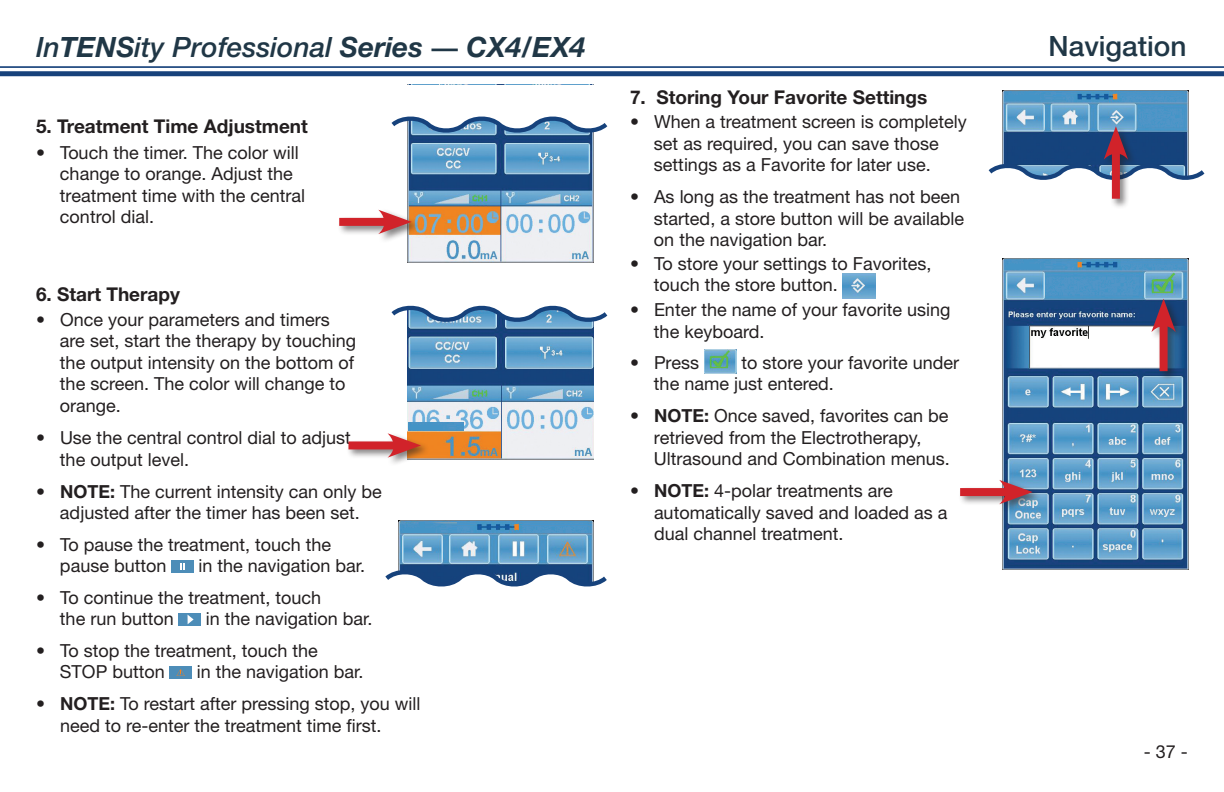
<style>
.page{position:relative;width:1224px;height:792px;background:#fff}
.page>*{position:absolute;margin:0;border:0;box-sizing:border-box;transform-origin:0 0}
.t1{font:italic 500 28px "Helvetica Neue LT Std";color:#203746}
.t2{font:500 28px "Helvetica Neue LT Std";color:#203746}
.Copy_Header_Bold_xtr{font:700 19px "Helvetica Neue LT Std";color:#231f20}
.Copy_Header_Bold{font:700 19px "Helvetica Neue LT Std";color:#231f20}
.t3{font:18px/21.6px "Helvetica Neue LT Std";color:#231f20}
.s1{font-weight:700}
.s2{font-family:"Myriad Pro";font-weight:700;font-style:normal}
</style>
<div class="page">
<hr style="left:0;top:66px;width:1224px;height:2px;background:#17427b">
<div style="left:0;top:71px;width:1224px;height:5px;background:#17427b"></div>
<svg style="left:171px;top:561px;width:23px;height:11px"></svg>
<svg style="left:179px;top:614px;width:22px;height:11px"></svg>
<svg style="left:170px;top:667px;width:22px;height:11px"></svg>
<img style="left:843px;top:273px;width:33px;height:26px">
<img style="left:704px;top:350px;width:32px;height:23px">
<img style="left:407px;top:139px;width:187px;height:123px">
<div style="left:337px;top:208px;width:84px;height:35px;background:#231f20;opacity:.55"></div>
<div style="left:339px;top:218px;width:53px;height:8px;background:#d1232a"></div>
<svg style="left:378px;top:210px;width:34px;height:24px"></svg>
<img style="left:407px;top:328px;width:187px;height:132px">
<img style="left:409px;top:422px;width:55px;height:9px">
<img style="left:398px;top:520px;width:196px;height:44px">
<svg style="left:385px;top:564px;width:222px;height:23px"></svg>
<img style="left:401px;top:523px;width:55px;height:9px">
<div style="left:346px;top:432px;width:84px;height:35px;background:#231f20;opacity:.55"></div>
<div style="left:348px;top:441px;width:53px;height:8px;background:#d1232a"></div>
<svg style="left:387px;top:433px;width:34px;height:25px"></svg>
<svg style="left:391px;top:116px;width:217px;height:23px"></svg>
<svg style="left:391px;top:305px;width:217px;height:23px"></svg>
<img style="left:1002px;top:90px;width:187px;height:36px">
<svg style="left:988px;top:126px;width:217px;height:81px"></svg>
<img style="left:1002px;top:259px;width:187px;height:310px">
<div style="left:958px;top:478px;width:84px;height:36px;background:#231f20;opacity:.55"></div>
<div style="left:960px;top:488px;width:53px;height:8px;background:#d1232a"></div>
<svg style="left:999px;top:480px;width:34px;height:24px"></svg>
<div style="left:1150px;top:298px;width:35px;height:83px;background:#231f20;opacity:.55"></div>
<div style="left:1160px;top:318px;width:8px;height:53px;background:#d1232a"></div>
<svg style="left:1151px;top:299px;width:25px;height:33px"></svg>
<img style="left:1005px;top:92px;width:61px;height:9px">
<img style="left:1005px;top:261px;width:61px;height:9px">
<h1 class="t1" style="left:36px;top:31px;width:551px">In<span class="s1">TENS</span>ity Professional <span class="s1">Series</span> <span class="s2">—</span> <span class="s1">CX4/EX4</span></h1>
<p class="Copy_Header_Bold" style="left:36px;top:114px;width:273px">5. Treatment Time Adjustment</p>
<p class="t3" style="left:60px;top:141px;width:247px;text-indent:-24px">• Touch the timer. The color will change to orange. Adjust the treatment time with the central control dial.</p>
<p class="Copy_Header_Bold_xtr" style="left:36px;top:283px;width:145px">6. Start Therapy</p>
<p class="t3" style="left:60px;top:308px;width:298px;text-indent:-24px">• Once your parameters and timers are set, start the therapy by touching the output intensity on the bottom of the screen. The color will change to orange.</p>
<p class="t3" style="left:60px;top:427px;width:292px;text-indent:-24px">• Use the central control dial to adjust the output level.</p>
<p class="t3" style="left:36px;top:480px;width:347px;text-align:center"><span class="s1">• NOTE:</span> The current intensity can only be adjusted after the timer has been set.</p>
<p class="t3" style="left:60px;top:534px;width:273px;line-height:21px;text-indent:-24px">• To pause the treatment, touch the pause button</p>
<p class="t3" style="left:199px;top:555px;width:168px">in the navigation bar.</p>
<p class="t3" style="left:60px;top:587px;width:263px;line-height:21px;text-indent:-24px">• To continue the treatment, touch the run button</p>
<p class="t3" style="left:206px;top:608px;width:168px">in the navigation bar.</p>
<p class="t3" style="left:60px;top:640px;width:259px;line-height:21px;text-indent:-24px">• To stop the treatment, touch the<br>STOP button</p>
<p class="t3" style="left:197px;top:661px;width:168px">in the navigation bar.</p>
<p class="t3" style="left:60px;top:692px;width:362px;text-indent:-24px">• <span class="s1">NOTE:</span> To restart after pressing stop, you will need to re-enter the treatment time first.</p>
<p class="Copy_Header_Bold_xtr" style="left:630px;top:85px;width:299px">7. Storing Your Favorite Settings</p>
<p class="t3" style="left:654px;top:111px;width:314px;text-indent:-24px">• When a treatment screen is completely set as required, you can save those settings as a Favorite for later use.</p>
<p class="t3" style="left:654px;top:186px;width:312px;text-indent:-24px">• As long as the treatment has not been started, a store button will be available on the navigation bar.</p>
<p class="t3" style="left:654px;top:252px;width:279px;line-height:21px;text-indent:-24px">• To store your settings to Favorites, touch the store button.</p>
<p class="t3" style="left:654px;top:299px;width:298px;text-indent:-24px">• Enter the name of your favorite using the keyboard.</p>
<p class="t3" style="left:630px;top:352px;width:70px">• Press</p>
<p class="t3" style="left:654px;top:352px;width:307px;line-height:21px;text-indent:87px">to store your favorite under the name just entered.</p>
<p class="t3" style="left:654px;top:405px;width:297px;text-indent:-24px"><span class="s1">• NOTE:</span> Once saved, favorites can be retrieved from the Electrotherapy,<br>Ultrasound and Combination menus.</p>
<p class="t3" style="left:654px;top:480px;width:295px;text-indent:-24px">• <span class="s1">NOTE:</span> 4-polar treatments are automatically saved and loaded as a dual channel treatment.</p>
<p class="t2" style="left:1049px;top:30px;width:139px">Navigation</p>
<p class="t3" style="left:1144px;top:741px;width:46px">- 37 -</p>
</div>
